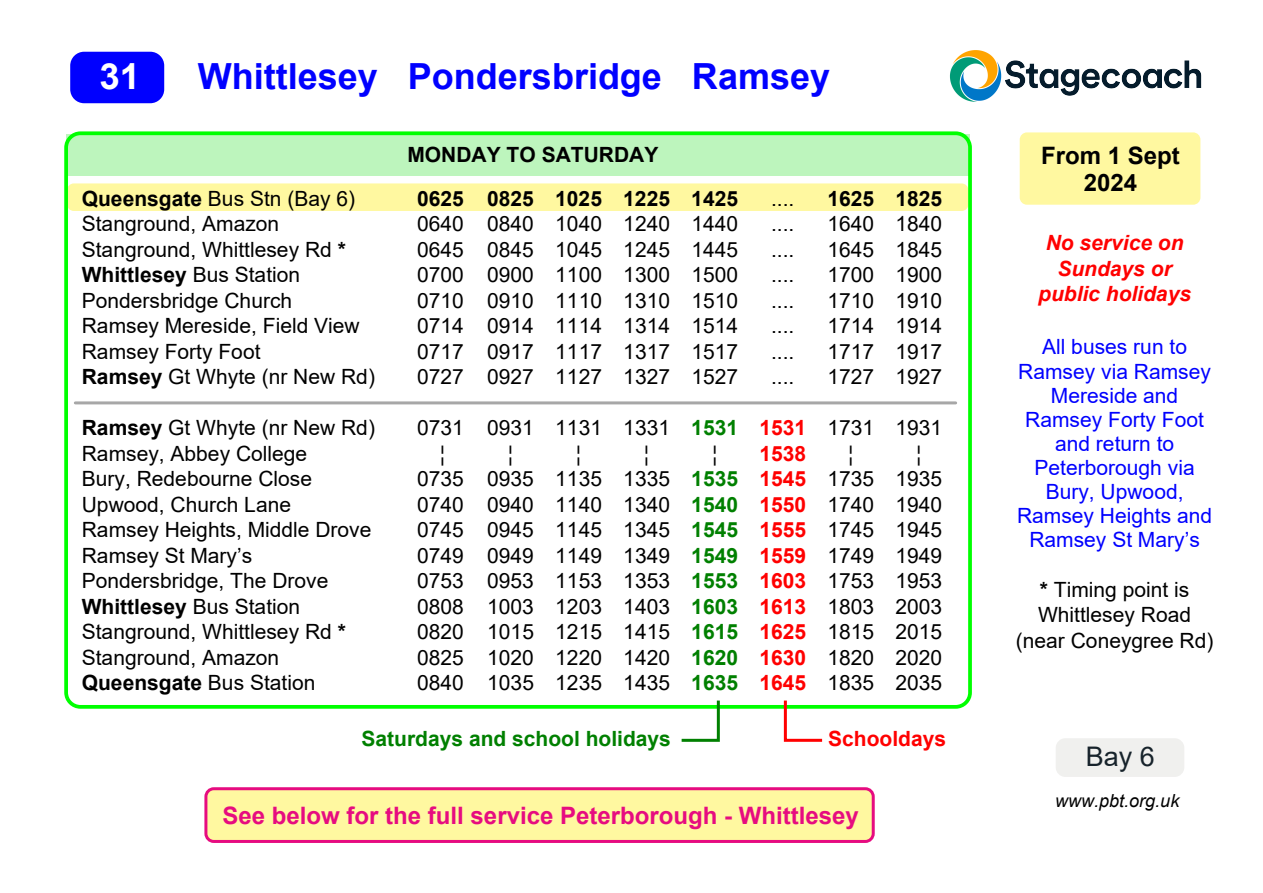
<style>
.page{position:relative;width:1263px;height:893px;background:#fff}
.page>*{position:absolute;margin:0;border:0;box-sizing:border-box;transform-origin:0 0}
.t1{font:700 36px "Arial";color:#00f}
.t2{font:700 36px "Arial";color:#fff}
.t3{font:27px "Arial";color:#17232b}
.t4{font:700 24px "Arial";color:#e60c80}
.t5{font:700 24px/27.5px "Arial";color:#000;text-align:center}
.t6{font:21px/25.5px "Arial";color:#000}
.t7{font:21px/24.2px "Arial";color:#00f;text-align:center}
.t8{font:700 21px "Arial";color:#000}
.t9{font:italic 700 21px/25.5px "Arial";color:#f00;text-align:center}
.t10{font:700 21px "Arial";color:#008000}
.t11{font:700 21px "Arial";color:#f00}
.t12{font:italic 18px "Arial";color:#000}
.s1{font-weight:700}
.s2{font-weight:700;color:#008000}
.s3{font-weight:700;color:#f00}
</style>
<div class="page">
<div style="left:67px;top:183px;width:901px;height:28px;background:#fff8a0;border-radius:7px"></div>
<div style="left:67px;top:134px;width:903px;height:42px;background:#bdf5bd"></div>
<hr style="left:75px;top:401px;width:881px;height:3px;background:#a7a7a7">
<div style="left:70px;top:52px;width:94px;height:51px;background:#00f;border-radius:14px"></div>
<div style="left:64px;top:131px;width:908px;height:578px;border:4px solid #0f0;border-radius:14px"></div>
<img style="left:949px;top:50px;width:253px;height:52px">
<svg style="left:680px;top:700px;width:41px;height:42px"></svg>
<svg style="left:782px;top:700px;width:41px;height:42px"></svg>
<div style="left:1056px;top:738px;width:128px;height:39px;background:#f0f0ee;border-radius:10px"></div>
<div style="left:1020px;top:132px;width:180px;height:73px;background:#fff8a0;border-radius:7px"></div>
<div style="left:204px;top:787px;width:671px;height:56px;background:#fff8a0;border:3px solid #e60c80;border-radius:8px"></div>
<h1 class="t2" style="left:99px;top:63px;width:42px">31</h1>
<h1 class="t1" style="left:198px;top:63px;width:634px">Whittlesey Pondersbridge Ramsey</h1>
<p class="t6" style="left:82px;top:187px;width:295px"><span class="s1">Queensgate</span> Bus Stn (Bay 6)<br>Stanground, Amazon<br>Stanground, Whittlesey Rd <span class="s1">*<br>Whittlesey</span> Bus Station<br>Pondersbridge Church<br>Ramsey Mereside, Field View<br>Ramsey Forty Foot<br><span class="s1">Ramsey</span> Gt Whyte (nr New Rd)</p>
<p class="t6" style="left:82px;top:417px;width:295px"><span class="s1">Ramsey</span> Gt Whyte (nr New Rd)<br>Ramsey, Abbey College<br>Bury, Redebourne Close<br>Upwood, Church Lane<br>Ramsey Heights, Middle Drove<br>Ramsey St Mary’s<br>Pondersbridge, The Drove<br><span class="s1">Whittlesey</span> Bus Station<br>Stanground, Whittlesey Rd <span class="s1">*<br></span>Stanground, Amazon<br><span class="s1">Queensgate</span> Bus Station</p>
<p class="t8" style="left:407px;top:147px;width:252px">MONDAY TO SATURDAY</p>
<p class="t8" style="left:417px;top:190px;width:323px">0625 0825 1025 1225 1425</p>
<p class="t6" style="left:771px;top:187px;width:25px">....</p>
<p class="t8" style="left:827px;top:190px;width:116px">1625 1825</p>
<p class="t6" style="left:417px;top:213px;width:323px">0640 0840 1040 1240 1440</p>
<p class="t6" style="left:771px;top:213px;width:25px">....</p>
<p class="t6" style="left:827px;top:213px;width:116px">1640 1840</p>
<p class="t6" style="left:417px;top:238px;width:323px">0645 0845 1045 1245 1445</p>
<p class="t6" style="left:771px;top:238px;width:25px">....</p>
<p class="t6" style="left:827px;top:238px;width:116px">1645 1845</p>
<p class="t6" style="left:417px;top:264px;width:323px">0700 0900 1100 1300 1500</p>
<p class="t6" style="left:771px;top:264px;width:25px">....</p>
<p class="t6" style="left:827px;top:264px;width:116px">1700 1900</p>
<p class="t6" style="left:417px;top:289px;width:323px">0710 0910 1110 1310 1510</p>
<p class="t6" style="left:771px;top:289px;width:25px">....</p>
<p class="t6" style="left:827px;top:289px;width:116px">1710 1910</p>
<p class="t6" style="left:417px;top:315px;width:323px">0714 0914 1114 1314 1514</p>
<p class="t6" style="left:771px;top:315px;width:25px">....</p>
<p class="t6" style="left:827px;top:315px;width:116px">1714 1914</p>
<p class="t6" style="left:417px;top:340px;width:323px">0717 0917 1117 1317 1517</p>
<p class="t6" style="left:771px;top:340px;width:25px">....</p>
<p class="t6" style="left:827px;top:340px;width:116px">1717 1917</p>
<p class="t6" style="left:417px;top:366px;width:323px">0727 0927 1127 1327 1527</p>
<p class="t6" style="left:827px;top:366px;width:116px">1727 1927</p>
<p class="t6" style="left:440px;top:417px;width:504px;text-indent:-23px">0731 0931 1131 1331 <span class="s2">1531</span> <span class="s3">1531</span> 1731 1931 ¦</p>
<p class="t6" style="left:771px;top:366px;width:25px">....</p>
<p class="t6" style="left:417px;top:442px;width:527px;text-indent:499px">¦ 0735 0935 1135 1335 <span class="s2">1535</span> <span class="s3">1545</span> 1735 1935<br>0740 0940 1140 1340 <span class="s2">1540</span> <span class="s3">1550</span> 1740 1940<br>0745 0945 1145 1345 <span class="s2">1545</span> <span class="s3">1555</span> 1745 1945<br>0749 0949 1149 1349 <span class="s2">1549</span> <span class="s3">1559</span> 1749 1949<br>0753 0953 1153 1353 <span class="s2">1553</span> <span class="s3">1603</span> 1753 1953<br>0808 1003 1203 1403 <span class="s2">1603</span> <span class="s3">1613</span> 1803 2003<br>0820 1015 1215 1415 <span class="s2">1615</span> <span class="s3">1625</span> 1815 2015<br>0825 1020 1220 1420 <span class="s2">1620</span> <span class="s3">1630</span> 1820 2020<br>0840 1035 1235 1435 <span class="s2">1635</span> <span class="s3">1645</span> 1835 2035</p>
<p class="t6" style="left:508px;top:442px;width:7px">¦</p>
<p class="t6" style="left:576px;top:442px;width:7px">¦</p>
<p class="t6" style="left:644px;top:442px;width:7px">¦</p>
<p class="t6" style="left:712px;top:442px;width:7px">¦</p>
<p class="t11" style="left:759px;top:445px;width:48px">1538</p>
<p class="t6" style="left:848px;top:442px;width:7px">¦</p>
<p class="t10" style="left:361px;top:730px;width:311px">Saturdays and school holidays</p>
<p class="t11" style="left:828px;top:730px;width:119px">Schooldays</p>
<p class="t4" style="left:222px;top:806px;width:638px">See below for the full service Peterborough - Whittlesey</p>
<p class="t5" style="left:1041px;top:144px;width:140px">From 1 Sept<br>2024</p>
<p class="t9" style="left:1038px;top:232px;width:154px">No service on<br>Sundays or public holidays</p>
<p class="t7" style="left:1017px;top:337px;width:197px">All buses run to<br>Ramsey via Ramsey<br>Mereside and<br>Ramsey Forty Foot and return to<br>Peterborough via<br>Bury, Upwood,<br>Ramsey Heights and<br>Ramsey St Mary’s</p>
<p class="t6" style="left:1016px;top:578px;width:199px;text-align:center"><span class="s1">*</span> Timing point is<br>Whittlesey Road (near Coneygree Rd)</p>
<p class="t3" style="left:1086px;top:746px;width:71px">Bay 6</p>
<p class="t12" style="left:1055px;top:794px;width:126px">www.pbt.org.uk</p>
</div>
